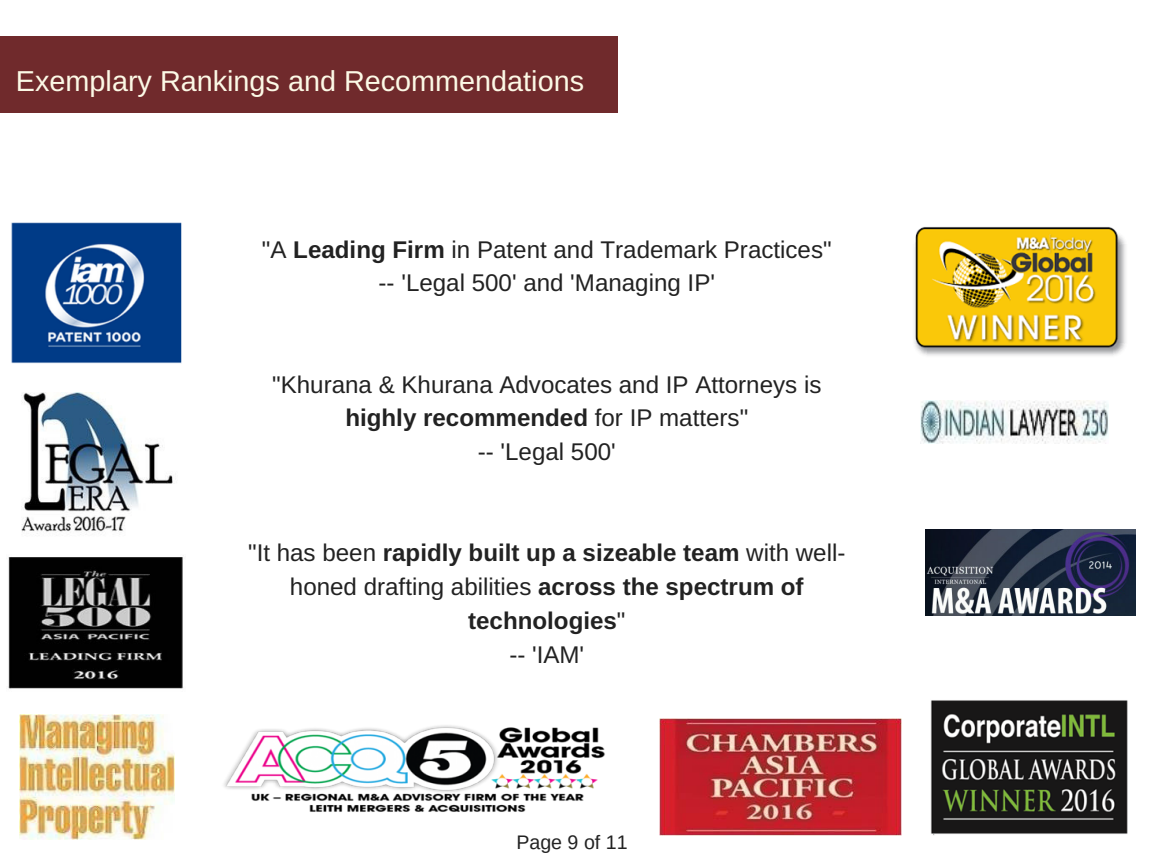
<style>
.page{position:relative;width:1152px;height:864px;background:#fff}
.page>*{position:absolute;margin:0;border:0;box-sizing:border-box;transform-origin:0 0}
.t1{font:28.8px "Arimo";color:#fcf9e6}
.t2{font:24.15px/33.8px "Arimo";color:#222;text-align:center}
.t3{font:700 24.15px/33.8px "Arimo";color:#222;text-align:center}
.t4{font:19.65px "Arimo";color:#222}
.s1{font-weight:700}
.s2{font-weight:400}
</style>
<div class="page">
<div style="left:0;top:36px;width:618px;height:77px;background:#702a2c"></div>
<img style="left:11px;top:223px;width:170px;height:141px">
<img style="left:914px;top:227px;width:212px;height:129px">
<img style="left:8px;top:557px;width:175px;height:132px">
<img style="left:659px;top:719px;width:242px;height:117px">
<img style="left:930px;top:700px;width:198px;height:136px">
<img style="left:21px;top:393px;width:152px;height:141px">
<img style="left:19px;top:714px;width:155px;height:125px">
<img style="left:920px;top:400px;width:188px;height:43px">
<img style="left:224px;top:725px;width:381px;height:87px">
<img style="left:926px;top:530px;width:209px;height:85px">
<p class="t1" style="left:16px;top:64px;width:570px">Exemplary Rankings and Recommendations</p>
<p class="t2" style="left:262px;top:232px;width:571px">"A <span class="s1">Leading Firm</span> in Patent and Trademark Practices" -- 'Legal 500' and 'Managing IP'</p>
<p class="t2" style="left:272px;top:367px;width:551px">"Khurana &amp; Khurana Advocates and IP Attorneys is <span class="s1">highly recommended</span> for IP matters"<br>-- 'Legal 500'</p>
<p class="t3" style="left:248px;top:536px;width:599px"><span class="s2">"It has been</span> rapidly built up a sizeable team <span class="s2">with well&shy;honed drafting abilities</span> across the spectrum of technologies<span class="s2">"<br>-- 'IAM'</span></p>
<p class="t4" style="left:516px;top:832px;width:113px">Page 9 of 11</p>
</div>
